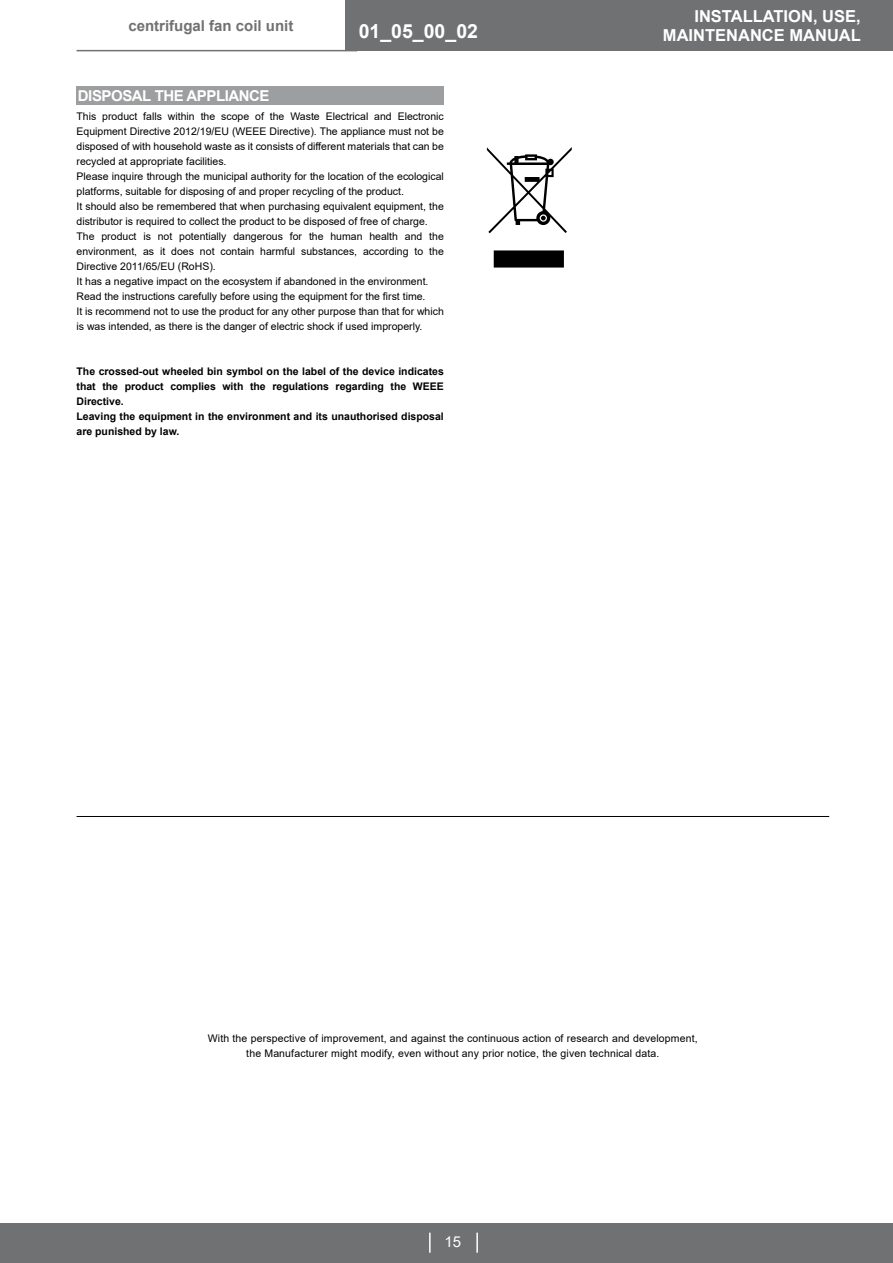
<style>
.page{position:relative;width:893px;height:1263px;background:#fff}
.page>*{position:absolute;margin:0;border:0;box-sizing:border-box;transform-origin:0 0}
.t1{font:700 19.5px "Arial";color:#fff}
.t2{font:700 16.5px/19.8px "Arial";color:#fff;text-align:right}
.t3{font:700 15px "Arial";color:#707172}
.t4{font:700 15px "Arial";letter-spacing:-.03em;color:#fff}
.t5{font:15px "Arial";color:#fff}
.t6{font:10.5px/15px "Arial";color:#000}
.t7{font:700 10.5px/15px "Arial";color:#000;text-align:justify}
</style>
<div class="page">
<div style="left:345px;top:0;width:548px;height:51px;background:#707172"></div>
<div style="left:0;top:1223px;width:893px;height:40px;background:#707172"></div>
<hr style="left:77px;top:50px;width:280px;height:1px;background:#707172">
<hr style="left:429px;top:1232px;width:2px;height:21px;background:#fff">
<hr style="left:476px;top:1232px;width:2px;height:21px;background:#fff">
<div style="left:77px;top:86px;width:367px;height:19px;background:#9c9e9f"></div>
<svg style="left:487px;top:147px;width:85px;height:121px"></svg>
<hr style="left:77px;top:816px;width:752px;height:1px;background:#000">
<h3 class="t3" style="left:128px;top:15px;width:167px">centrifugal fan coil unit</h3>
<h1 class="t1" style="left:359px;top:17px;width:121px">01_05_00_02</h1>
<p class="t4" style="left:78px;top:85px;width:193px">DISPOSAL THE APPLIANCE</p>
<p class="t6" style="left:77px;top:109px;width:369px;text-align:justify">This product falls within the scope of the Waste Electrical and Electronic Equipment Directive 2012/19/EU (WEEE Directive). The appliance must not be disposed of with household waste as it consists of different materials that can be recycled at appropriate facilities.</p>
<p class="t6" style="left:77px;top:169px;width:369px">Please inquire through the municipal authority for the location of the ecological platforms, suitable for disposing of and proper recycling of the product.</p>
<p class="t6" style="left:77px;top:199px;width:369px">It should also be remembered that when purchasing equivalent equipment, the distributor is required to collect the product to be disposed of free of charge.</p>
<p class="t6" style="left:77px;top:229px;width:369px;text-align:justify">The product is not potentially dangerous for the human health and the environment, as it does not contain harmful substances, according to the Directive 2011/65/EU (RoHS).</p>
<p class="t6" style="left:77px;top:274px;width:353px">It has a negative impact on the ecosystem if abandoned in the environment.</p>
<p class="t6" style="left:77px;top:289px;width:350px">Read the instructions carefully before using the equipment for the first time.</p>
<p class="t6" style="left:77px;top:304px;width:369px">It is recommend not to use the product for any other purpose than that for which is was intended, as there is the danger of electric shock if used improperly.</p>
<p class="t7" style="left:77px;top:364px;width:369px">The crossed-out wheeled bin symbol on the label of the device indicates that the product complies with the regulations regarding the WEEE Directive.</p>
<p class="t7" style="left:77px;top:409px;width:369px">Leaving the equipment in the environment and its unauthorised disposal are punished by law.</p>
<h2 class="t2" style="left:663px;top:6px;width:199px">INSTALLATION, USE,<br>MAINTENANCE MANUAL</h2>
<p class="t6" style="left:208px;top:1031px;width:491px">With the perspective of improvement, and against the continuous action of research and development,</p>
<p class="t6" style="left:246px;top:1046px;width:415px">the Manufacturer might modify, even without any prior notice, the given technical data.</p>
<h3 class="t5" style="left:444px;top:1232px;width:18px">15</h3>
</div>
